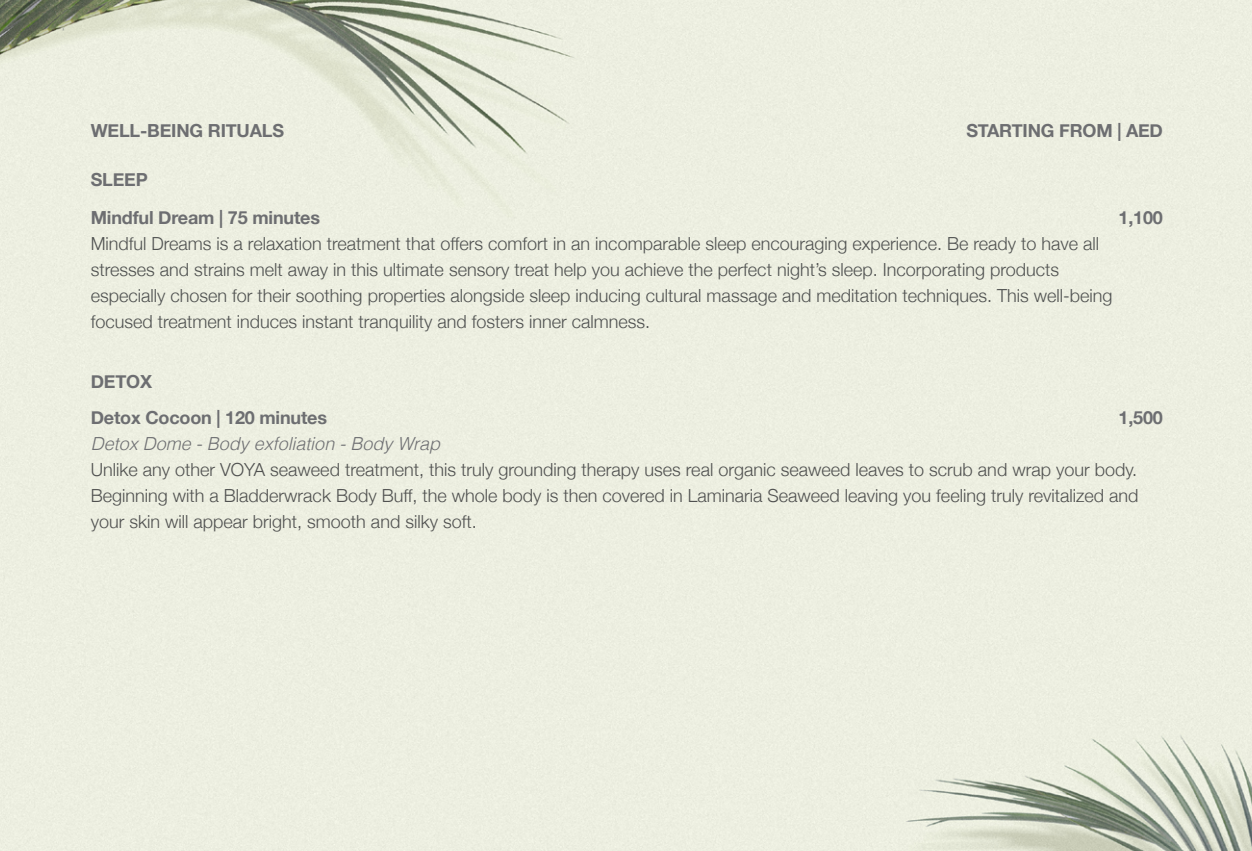
<style>
.page{position:relative;width:1252px;height:851px;background:#fff}
.page>*{position:absolute;margin:0;border:0;box-sizing:border-box;transform-origin:0 0}
.t1{font:300 18px/26px "Helvetica Neue";color:#505251}
.t2{font:300 18px/26px "Helvetica Neue";color:#505150;text-align:justify}
.t3{font:700 18px/38px "Helvetica Neue";letter-spacing:-.01em;color:#6d6e71}
.t4{font:italic 300 18px "Helvetica";color:#6e6f72}
</style>
<div class="page">
<div style="left:0;top:0;width:1251px;height:850px;background:#edefe1"></div>
<p class="t3" style="left:91px;top:112px;width:195px">WELL-BEING RITUALS</p>
<p class="t3" style="left:966px;top:112px;width:198px">STARTING FROM | AED</p>
<p class="t3" style="left:91px;top:161px;width:231px">SLEEP<br>Mindful Dream | 75 minutes</p>
<p class="t3" style="left:1118px;top:199px;width:46px">1,100</p>
<p class="t1" style="left:91px;top:230px;width:1023px">Mindful Dreams is a relaxation treatment that offers comfort in an incomparable sleep encouraging experience. Be ready to have all stresses and strains melt away in this ultimate sensory treat help you achieve the perfect night’s sleep. Incorporating products especially chosen for their soothing properties alongside sleep inducing cultural massage and meditation techniques. This well-being focused treatment induces instant tranquility and fosters inner calmness.</p>
<p class="t3" style="left:91px;top:364px;width:238px;line-height:36px">DETOX<br>Detox Cocoon | 120 minutes</p>
<p class="t3" style="left:1118px;top:399px;width:46px">1,500</p>
<p class="t4" style="left:91px;top:428px;width:351px">Detox Dome - Body exfoliation - Body Wrap</p>
<p class="t2" style="left:91px;top:455px;width:1049px">Unlike any other VOYA seaweed treatment, this truly grounding therapy uses real organic seaweed leaves to scrub and wrap your body.<br>Beginning with a Bladderwrack Body Buff, the whole body is then covered in Laminaria Seaweed leaving you feeling truly revitalized and your skin will appear bright, smooth and silky soft.</p>
</div>
